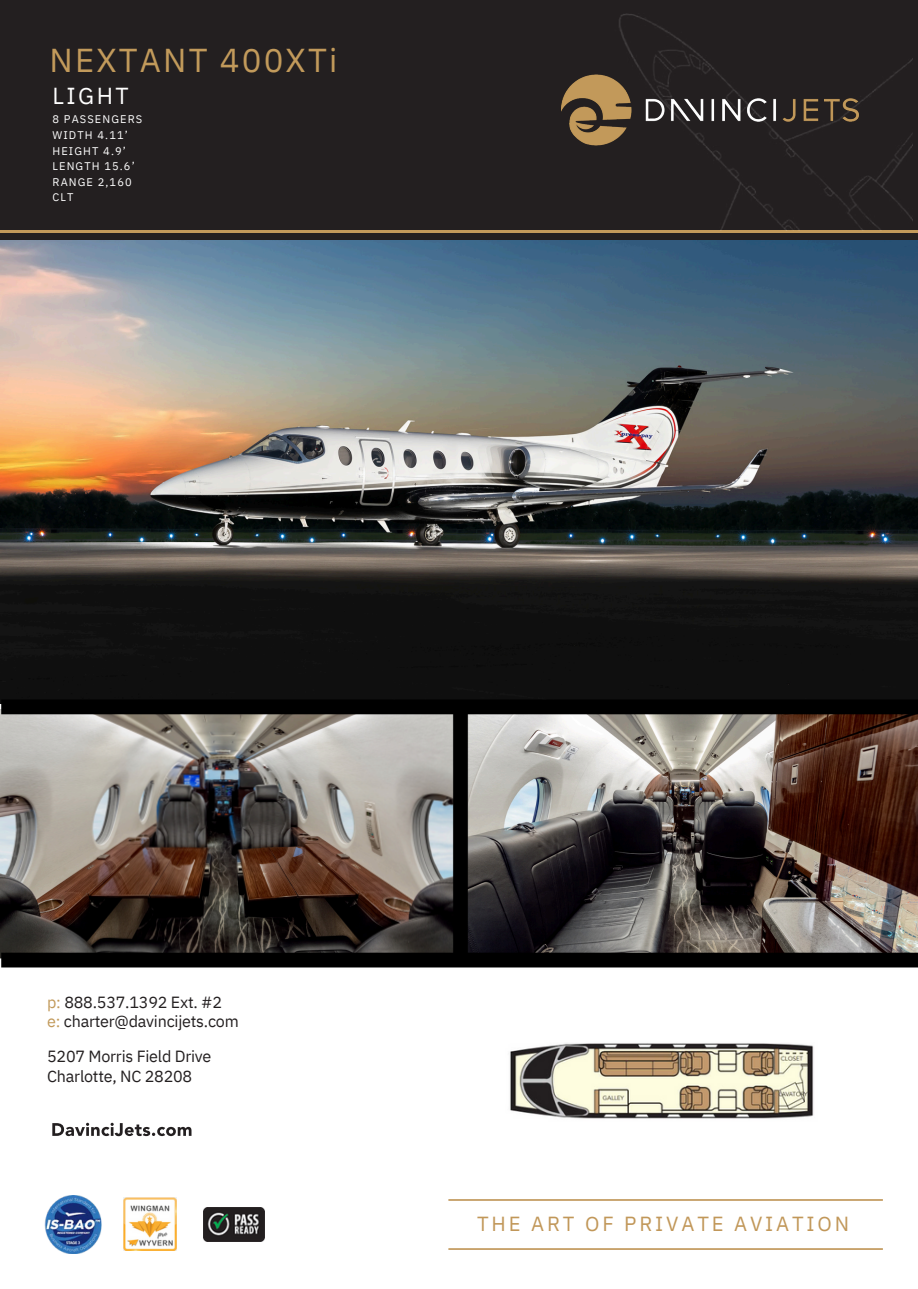
<style>
.page{position:relative;width:918px;height:1289px;background:#fff}
.page>*{position:absolute;margin:0;border:0;box-sizing:border-box;transform-origin:0 0}
.t1{font:33px "IBM Plex Sans";letter-spacing:.065em;color:#c29a5b}
.t2{font:23.1px "IBM Plex Sans";letter-spacing:.105em;color:#fff}
.t3{font:20.4px "IBM Plex Sans";letter-spacing:.14em;color:#c19759}
.t4{font:16.2px "IBM Plex Sans";letter-spacing:-.015em;color:#231f20}
.t5{font:11.1px/15.8px "IBM Plex Sans";letter-spacing:.1em;color:#fff}
.s1{color:#c29a5b}
</style>
<div class="page">
<img style="left:0;top:239px;width:918px;height:453px">
<div style="left:0;top:0;width:918px;height:239px;background:#231f20"></div>
<hr style="left:0;top:231px;width:918px;height:1px;background:#c2995a">
<img style="left:619px;top:14px;width:294px;height:216px">
<hr style="left:448px;top:1198px;width:435px;height:2px;background:#c19759">
<hr style="left:448px;top:1247px;width:435px;height:2px;background:#c19759">
<img style="left:561px;top:67px;width:305px;height:86px">
<img style="left:45px;top:1195px;width:57px;height:57px">
<img style="left:124px;top:1197px;width:52px;height:53px">
<img style="left:203px;top:1207px;width:62px;height:33px">
<svg style="left:52px;top:1122px;width:140px;height:13px"></svg>
<img style="left:0;top:692px;width:918px;height:276px">
<img style="left:510px;top:1043px;width:304px;height:76px">
<p class="t1" style="left:50px;top:38px;width:289px">NEXTANT 400XTi</p>
<p class="t2" style="left:53px;top:80px;width:78px">LIGHT</p>
<p class="t5" style="left:53px;top:111px;width:91px">8 PASSENGERS<br>WIDTH 4.11’<br>HEIGHT 4.9’<br>LENGTH 15.6’<br>RANGE 2,160</p>
<p class="t5" style="left:53px;top:189px;width:23px">CLT</p>
<p class="t4" style="left:47px;top:990px;width:176px"><span class="s1">p:</span> 888.537.1392 Ext. #2</p>
<p class="t4" style="left:47px;top:1010px;width:193px"><span class="s1">e:</span> charter@davincijets.com</p>
<p class="t4" style="left:47px;top:1045px;width:166px">5207 Morris Field Drive</p>
<p class="t4" style="left:47px;top:1064px;width:147px">Charlotte, NC 28208</p>
<p class="t3" style="left:477px;top:1209px;width:374px">THE ART OF PRIVATE AVIATION</p>
</div>
